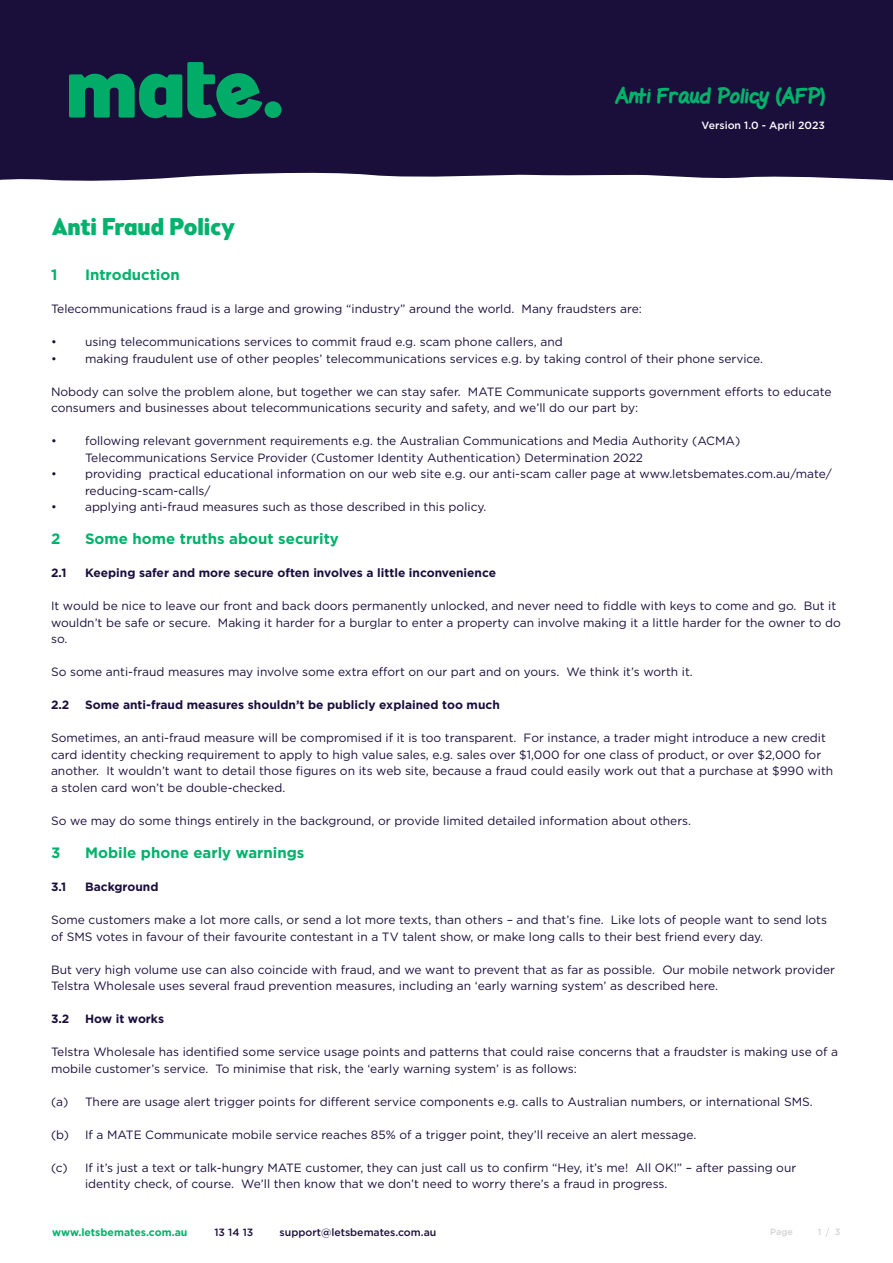
<style>
.page{position:relative;width:893px;height:1263px;background:#fff}
.page>*{position:absolute;margin:0;border:0;box-sizing:border-box;transform-origin:0 0}
.t1{font:900 24px "Brooklyn Samuels Five";color:#00b26b}
.t2{font:800 21px "Gel Pen";color:#00b26b}
.t3{font:700 15px "Gotham";color:#00b26b}
.t4{font:12px/16.5px "Gotham";color:#1a0e3b}
.t5{font:700 12px "Gotham";color:#1a0e3b}
.t6{font:500 10.5px "Gotham";color:#1a0e3b}
.t7{font:700 10.5px "Gotham";color:#00b26b}
.t8{font:500 10.5px "Gotham";color:#fff}
.t9{font:500 9px "Gotham";color:#d1d3d4}
</style>
<div class="page">
<div style="left:0;top:0;width:893px;height:181px;background:#1a0e3b"></div>
<svg style="left:69px;top:62px;width:212px;height:57px;background:#0b6353"></svg>
<svg style="left:825px;top:1227px;width:4px;height:10px"></svg>
<h1 class="t1" style="left:52px;top:212px;width:184px">Anti Fraud Policy</h1>
<h2 class="t2" style="left:615px;top:85px;width:211px">Anti Fraud Policy (AFP)</h2>
<p class="t8" style="left:702px;top:119px;width:125px">Version 1.0 - April 2023</p>
<p class="t3" style="left:51px;top:265px;width:8px">1</p>
<p class="t3" style="left:85px;top:265px;width:96px">Introduction</p>
<p class="t4" style="left:51px;top:301px;width:592px">Telecommunications fraud is a large and growing “industry” around the world. Many fraudsters are:</p>
<p class="t4" style="left:51px;top:334px;width:513px">• using telecommunications services to commit fraud e.g. scam phone callers, and</p>
<p class="t4" style="left:51px;top:350px;width:714px">• making fraudulent use of other peoples’ telecommunications services e.g. by taking control of their phone service.</p>
<p class="t4" style="left:51px;top:383px;width:782px">Nobody can solve the problem alone, but together we can stay safer. MATE Communicate supports government efforts to educate consumers and businesses about telecommunications security and safety, and we’ll do our part by:</p>
<p class="t4" style="left:85px;top:433px;width:657px;text-indent:-34px">• following relevant government requirements e.g. the Australian Communications and Media Authority (ACMA)<br>Telecommunications Service Provider (Customer Identity Authentication) Determination 2022</p>
<p class="t4" style="left:85px;top:466px;width:748px;text-indent:-34px">• providing practical educational information on our web site e.g. our anti-scam caller page at www.letsbemates.com.au/mate/ reducing-scam-calls/</p>
<p class="t4" style="left:51px;top:499px;width:437px">• applying anti-fraud measures such as those described in this policy.</p>
<p class="t3" style="left:51px;top:529px;width:11px">2</p>
<p class="t3" style="left:85px;top:529px;width:255px">Some home truths about security</p>
<p class="t5" style="left:51px;top:565px;width:17px">2.1</p>
<p class="t5" style="left:85px;top:565px;width:413px">Keeping safer and more secure often involves a little inconvenience</p>
<p class="t4" style="left:51px;top:598px;width:791px">It would be nice to leave our front and back doors permanently unlocked, and never need to fiddle with keys to come and go. But it wouldn’t be safe or secure. Making it harder for a burglar to enter a property can involve making it a little harder for the owner to do so.</p>
<p class="t4" style="left:51px;top:664px;width:643px">So some anti-fraud measures may involve some extra effort on our part and on yours. We think it’s worth it.</p>
<p class="t5" style="left:51px;top:697px;width:20px">2.2</p>
<p class="t5" style="left:85px;top:697px;width:416px">Some anti-fraud measures shouldn’t be publicly explained too much</p>
<p class="t4" style="left:51px;top:730px;width:784px">Sometimes, an anti-fraud measure will be compromised if it is too transparent. For instance, a trader might introduce a new credit card identity checking requirement to apply to high value sales, e.g. sales over $1,000 for one class of product, or over $2,000 for another. It wouldn’t want to detail those figures on its web site, because a fraud could easily work out that a purchase at $990 with a stolen card won’t be double-checked.</p>
<p class="t4" style="left:51px;top:812px;width:642px">So we may do some things entirely in the background, or provide limited detailed information about others.</p>
<p class="t3" style="left:51px;top:843px;width:11px">3</p>
<p class="t3" style="left:85px;top:843px;width:221px">Mobile phone early warnings</p>
<p class="t5" style="left:51px;top:879px;width:17px">3.1</p>
<p class="t5" style="left:85px;top:879px;width:75px">Background</p>
<p class="t4" style="left:51px;top:911px;width:778px">Some customers make a lot more calls, or send a lot more texts, than others – and that’s fine. Like lots of people want to send lots of SMS votes in favour of their favourite contestant in a TV talent show, or make long calls to their best friend every day.</p>
<p class="t4" style="left:51px;top:961px;width:785px">But very high volume use can also coincide with fraud, and we want to prevent that as far as possible. Our mobile network provider<br>Telstra Wholesale uses several fraud prevention measures, including an ‘early warning system’ as described here.</p>
<p class="t5" style="left:51px;top:1011px;width:20px">3.2</p>
<p class="t5" style="left:85px;top:1011px;width:81px">How it works</p>
<p class="t4" style="left:51px;top:1043px;width:788px">Telstra Wholesale has identified some service usage points and patterns that could raise concerns that a fraudster is making use of a mobile customer’s service. To minimise that risk, the ‘early warning system’ is as follows:</p>
<p class="t4" style="left:51px;top:1093px;width:763px">(a) There are usage alert trigger points for different service components e.g. calls to Australian numbers, or international SMS.</p>
<p class="t4" style="left:51px;top:1126px;width:647px">(b) If a MATE Communicate mobile service reaches 85% of a trigger point, they’ll receive an alert message.</p>
<p class="t4" style="left:85px;top:1159px;width:713px;text-indent:-34px">(c) If it’s just a text or talk-hungry MATE customer, they can just call us to confirm “Hey, it’s me! All OK!” – after passing our identity check, of course. We’ll then know that we don’t need to worry there’s a fraud in progress.</p>
<p class="t7" style="left:52px;top:1225px;width:137px">www.letsbemates.com.au</p>
<p class="t6" style="left:214px;top:1225px;width:40px">13 14 13</p>
<p class="t6" style="left:280px;top:1225px;width:158px">support@letsbemates.com.au</p>
<p class="t9" style="left:770px;top:1225px;width:24px">Page</p>
<p class="t9" style="left:818px;top:1225px;width:5px">1</p>
<p class="t9" style="left:835px;top:1225px;width:7px">3</p>
</div>
